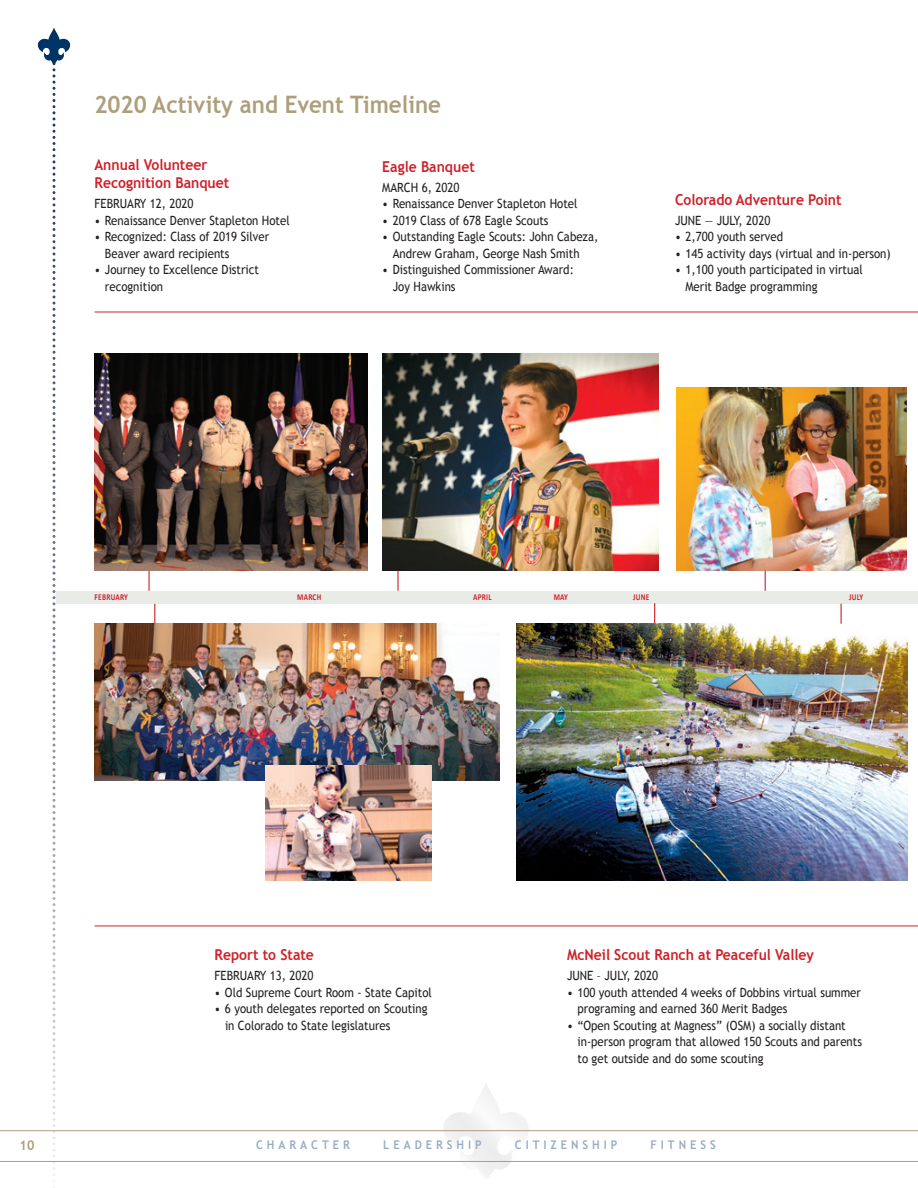
<style>
.page{position:relative;width:918px;height:1188px;background:#fff}
.page>*{position:absolute;margin:0;border:0;box-sizing:border-box;transform-origin:0 0}
.t1{font:700 24px "Trebuchet MS";color:#ae9f7b;scale:.93 1}
.t2{font:700 15px/18.8px "Trebuchet MS";color:#d02028;scale:.93 1}
.t3{font:700 13.5px "Trebuchet MS";color:#ae9f7b;scale:.93 1}
.t4{font:12.75px/16.5px "Trebuchet MS";color:#231f20;scale:.9 1}
.t5{font:700 12px "Trebuchet MS";letter-spacing:.355em;color:#99adc2;scale:.93 1}
.t6{font:700 9px "Calibri";letter-spacing:.04em;color:#d02028;scale:.8 1}
</style>
<div class="page">
<svg style="left:443px;top:1084px;width:86px;height:93px"></svg>
<hr style="left:54px;top:1130px;width:864px;height:1px;background:#ae9f7b">
<hr style="left:54px;top:1161px;width:864px;height:1px;background:#ae9f7b">
<hr style="left:0;top:1130px;width:54px;height:1px;background:#ae9f7b">
<hr style="left:0;top:1161px;width:54px;height:1px;background:#ae9f7b">
<svg style="left:38px;top:28px;width:32px;height:1153px"></svg>
<div style="left:56px;top:591px;width:862px;height:13px;background:#e9ebe6"></div>
<img style="left:94px;top:353px;width:273px;height:218px">
<img style="left:382px;top:353px;width:277px;height:218px">
<img style="left:516px;top:624px;width:391px;height:256px">
<img style="left:676px;top:388px;width:230px;height:183px">
<img style="left:94px;top:623px;width:405px;height:158px">
<svg style="left:154px;top:604px;width:1px;height:19px"></svg>
<hr style="left:148px;top:571px;width:2px;height:20px;background:#d02028">
<hr style="left:397px;top:571px;width:2px;height:20px;background:#d02028">
<svg style="left:654px;top:603px;width:1px;height:20px"></svg>
<svg style="left:765px;top:571px;width:1px;height:20px"></svg>
<svg style="left:841px;top:604px;width:1px;height:20px"></svg>
<hr style="left:94px;top:312px;width:824px;height:1px;background:#d02028">
<hr style="left:94px;top:926px;width:824px;height:1px;background:#d02028">
<img style="left:266px;top:766px;width:166px;height:114px">
<h1 class="t1" style="left:94px;top:89px;width:374px">2020 Activity and Event Timeline</h1>
<p class="t2" style="left:94px;top:155px;width:147px">Annual Volunteer<br>Recognition Banquet</p>
<p class="t4" style="left:94px;top:195px;width:112px">FEBRUARY 12, 2020</p>
<p class="t4" style="left:94px;top:212px;width:218px">• Renaissance Denver Stapleton Hotel</p>
<p class="t4" style="left:105px;top:228px;width:184px;text-indent:-10px">• Recognized: Class of 2019 Silver<br>Beaver award recipients</p>
<p class="t4" style="left:105px;top:261px;width:173px;text-indent:-10px">• Journey to Excellence District recognition</p>
<p class="t2" style="left:382px;top:157px;width:101px">Eagle Banquet</p>
<p class="t4" style="left:382px;top:179px;width:87px">MARCH 6, 2020</p>
<p class="t4" style="left:382px;top:195px;width:218px">• Renaissance Denver Stapleton Hotel</p>
<p class="t4" style="left:382px;top:212px;width:186px">• 2019 Class of 678 Eagle Scouts</p>
<p class="t4" style="left:393px;top:228px;width:230px;text-indent:-10px">• Outstanding Eagle Scouts: John Cabeza,<br>Andrew Graham, George Nash Smith</p>
<p class="t4" style="left:393px;top:261px;width:203px;text-indent:-10px">• Distinguished Commissioner Award:<br>Joy Hawkins</p>
<p class="t2" style="left:675px;top:190px;width:181px">Colorado Adventure Point</p>
<p class="t4" style="left:675px;top:212px;width:107px">JUNE — JULY, 2020</p>
<p class="t4" style="left:675px;top:228px;width:122px">• 2,700 youth served</p>
<p class="t4" style="left:675px;top:245px;width:241px">• 145 activity days (virtual and in-person)</p>
<p class="t4" style="left:686px;top:261px;width:199px;text-indent:-10px">• 1,100 youth participated in virtual<br>Merit Badge programming</p>
<p class="t6" style="left:95px;top:591px;width:43px">FEBRUARY</p>
<p class="t6" style="left:297px;top:591px;width:32px">MARCH</p>
<p class="t6" style="left:473px;top:591px;width:24px">APRIL</p>
<p class="t6" style="left:554px;top:592px;width:19px">MAY</p>
<p class="t6" style="left:633px;top:591px;width:22px">JUNE</p>
<p class="t6" style="left:849px;top:591px;width:19px">JULY</p>
<p class="t2" style="left:214px;top:946px;width:108px">Report to State</p>
<p class="t4" style="left:214px;top:968px;width:112px">FEBRUARY 13, 2020</p>
<p class="t4" style="left:214px;top:984px;width:243px">• Old Supreme Court Room - State Capitol</p>
<p class="t4" style="left:225px;top:1001px;width:227px;text-indent:-10px">• 6 youth delegates reported on Scouting in Colorado to State legislatures</p>
<p class="t2" style="left:567px;top:946px;width:267px">McNeil Scout Ranch at Peaceful Valley</p>
<p class="t4" style="left:567px;top:968px;width:103px">JUNE – JULY, 2020</p>
<p class="t4" style="left:577px;top:984px;width:317px;text-indent:-10px">• 100 youth attended 4 weeks of Dobbins virtual summer programing and earned 360 Merit Badges</p>
<p class="t4" style="left:577px;top:1017px;width:318px;text-indent:-10px">• “Open Scouting at Magness” (OSM) a socially distant in-person program that allowed 150 Scouts and parents to get outside and do some scouting</p>
<p class="t3" style="left:20px;top:1137px;width:17px">10</p>
<p class="t5" style="left:256px;top:1138px;width:103px">CHARACTER</p>
<p class="t5" style="left:383px;top:1138px;width:107px">LEADERSHIP</p>
<p class="t5" style="left:515px;top:1138px;width:112px">CITIZENSHIP</p>
<p class="t5" style="left:650px;top:1138px;width:72px">FITNESS</p>
</div>
